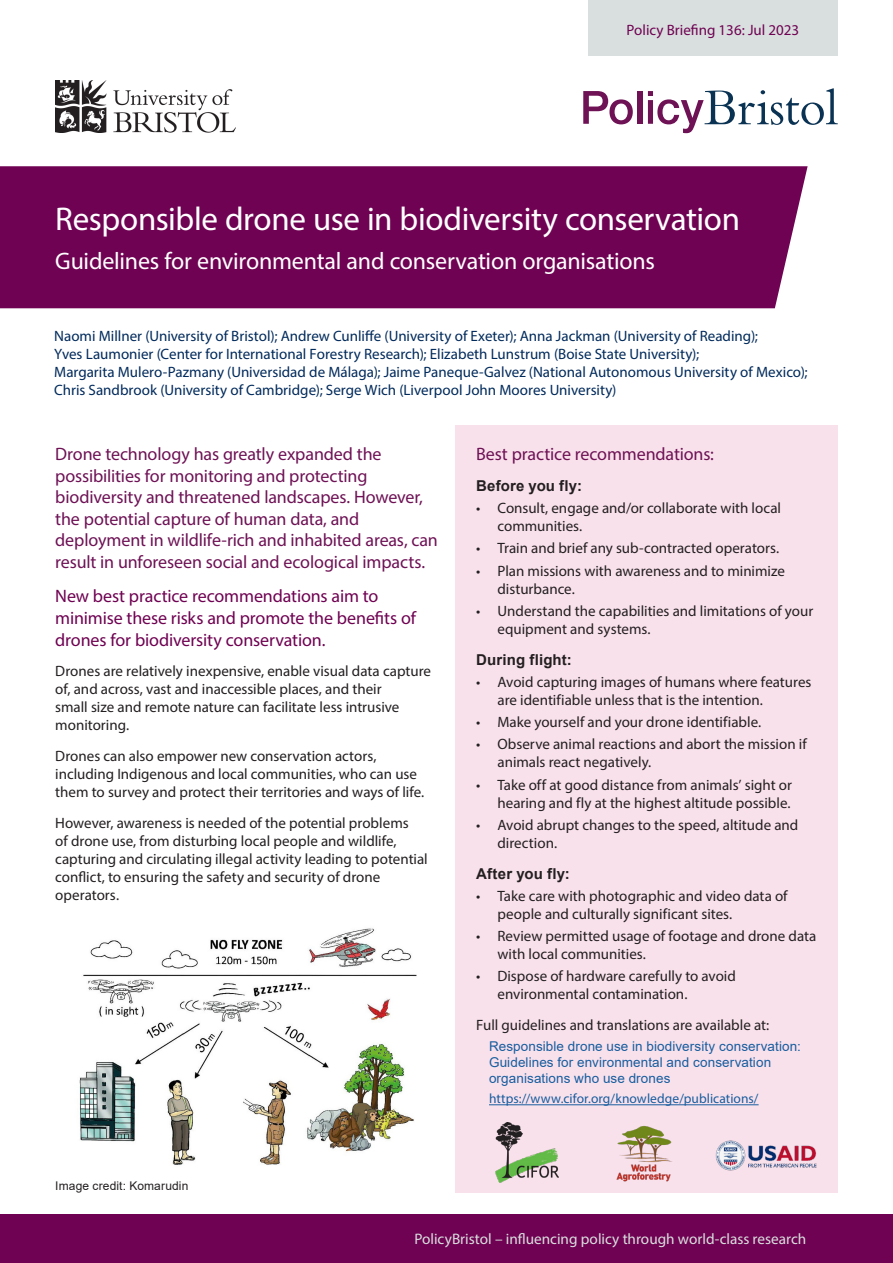
<style>
.page{position:relative;width:893px;height:1263px;background:#fff}
.page>*{position:absolute;margin:0;border:0;box-sizing:border-box;transform-origin:0 0}
._1_Title{font:33px "Myriad Pro";letter-spacing:-.01em;color:#fff}
._1_Title-2{font:24px "Myriad Pro";letter-spacing:-.01em;color:#fff}
.Body_Heading{font:18px/21.6px "Myriad Pro";letter-spacing:-.01em;color:#6e1255}
.Leading_paragraph{font:18px/21.6px "Myriad Pro";letter-spacing:-.005em;color:#6f0252}
.t1{font:15.3px "Myriad Pro";color:#d9dfdf}
.Body_text{font:15px/18px "Myriad Pro";color:#231f20}
._2_Authors{font:15px/18px "Myriad Pro";color:#002a5b}
.Bullet_points{font:700 15px "Arial";letter-spacing:.01em;color:#231f20}
.Policy_Briefing{font:15px "Myriad Pro";color:#6f0252}
.Body_Heading-2{font:700 15px "Arial";letter-spacing:.01em;color:#231f20}
.Body_text-2{font:13.5px/16.2px "Arial";letter-spacing:.01em;color:#175d9e}
.Body_text-3{font:13.5px "Myriad Pro";letter-spacing:.005em;color:#175d9e}
.Credits{font:12px "Arial";letter-spacing:.01em;color:#231f20}
</style>
<div class="page">
<img style="left:79px;top:928px;width:338px;height:237px">
<div style="left:0;top:166px;width:808px;height:142px;background:#6f0252"></div>
<div style="left:0;top:1214px;width:893px;height:49px;background:#6f0252"></div>
<div style="left:588px;top:0;width:250px;height:55px;background:#d9dfdf"></div>
<div style="left:455px;top:425px;width:383px;height:768px;background:#f9e1ec"></div>
<hr style="left:489px;top:1104px;width:270px;height:1px;background:#175d9e">
<img style="left:55px;top:80px;width:180px;height:53px">
<svg style="left:583px;top:91px;width:50px;height:33px"></svg>
<div style="left:637px;top:91px;width:5px;height:33px;background:#6e1255"></div>
<svg style="left:648px;top:88px;width:190px;height:45px"></svg>
<img style="left:496px;top:1123px;width:63px;height:59px">
<img style="left:715px;top:1140px;width:102px;height:31px">
<img style="left:616px;top:1125px;width:56px;height:57px">
<p class="Policy_Briefing" style="left:627px;top:21px;width:174px">Policy Briefing 136: Jul 2023</p>
<p class="_1_Title" style="left:55px;top:198px;width:686px">Responsible drone use in biodiversity conservation</p>
<p class="_1_Title-2" style="left:55px;top:246px;width:601px">Guidelines for environmental and conservation organisations</p>
<p class="_2_Authors" style="left:54px;top:327px;width:705px">Naomi Millner (University of Bristol); Andrew Cunliffe (University of Exeter); Anna Jackman (University of Reading);</p>
<p class="_2_Authors" style="left:54px;top:345px;width:646px">Yves Laumonier (Center for International Forestry Research); Elizabeth Lunstrum (Boise State University);</p>
<p class="_2_Authors" style="left:54px;top:363px;width:755px">Margarita Mulero-Pazmany (Universidad de Málaga); Jaime Paneque-Galvez (National Autonomous University of Mexico);<br>Chris Sandbrook (University of Cambridge); Serge Wich (Liverpool John Moores University)</p>
<p class="Body_Heading" style="left:55px;top:443px;width:384px">Drone technology has greatly expanded the possibilities for monitoring and protecting biodiversity and threatened landscapes. However, the potential capture of human data, and deployment in wildlife-rich and inhabited areas, can result in unforeseen social and ecological impacts.</p>
<p class="Leading_paragraph" style="left:55px;top:585px;width:362px">New best practice recommendations aim to minimise these risks and promote the benefits of drones for biodiversity conservation.</p>
<p class="Body_text" style="left:55px;top:662px;width:377px">Drones are relatively inexpensive, enable visual data capture of, and across, vast and inaccessible places, and their<br>small size and remote nature can facilitate less intrusive monitoring.</p>
<p class="Body_text" style="left:55px;top:747px;width:370px">Drones can also empower new conservation actors, including Indigenous and local communities, who can use them to survey and protect their territories and ways of life.</p>
<p class="Body_text" style="left:55px;top:814px;width:374px">However, awareness is needed of the potential problems<br>of drone use, from disturbing local people and wildlife, capturing and circulating illegal activity leading to potential conflict, to ensuring the safety and security of drone operators.</p>
<p class="Credits" style="left:55px;top:1177px;width:135px">Image credit: Komarudin</p>
<p class="Body_Heading" style="left:476px;top:443px;width:239px">Best practice recommendations:</p>
<p class="Body_Heading-2" style="left:476px;top:475px;width:107px">Before you fly:</p>
<p class="Body_text" style="left:497px;top:499px;width:285px;text-indent:-21px">• Consult, engage and/or collaborate with local communities.</p>
<p class="Body_text" style="left:476px;top:539px;width:305px">• Train and brief any sub-contracted operators.</p>
<p class="Body_text" style="left:497px;top:561px;width:289px;text-indent:-21px">• Plan missions with awareness and to minimize disturbance.</p>
<p class="Body_text" style="left:497px;top:601px;width:317px;text-indent:-21px">• Understand the capabilities and limitations of your equipment and systems.</p>
<p class="Bullet_points" style="left:476px;top:649px;width:97px">During flight:</p>
<p class="Body_text" style="left:497px;top:672px;width:315px;text-indent:-21px">• Avoid capturing images of humans where features are identifiable unless that is the intention.</p>
<p class="Body_text" style="left:476px;top:713px;width:287px">• Make yourself and your drone identifiable.</p>
<p class="Body_text" style="left:497px;top:735px;width:311px;text-indent:-21px">• Observe animal reactions and abort the mission if animals react negatively.</p>
<p class="Body_text" style="left:476px;top:775px;width:317px;text-align:right">• Take off at good distance from animals’ sight or hearing and fly at the highest altitude possible.</p>
<p class="Body_text" style="left:497px;top:815px;width:302px;text-indent:-21px">• Avoid abrupt changes to the speed, altitude and direction.</p>
<p class="Bullet_points" style="left:476px;top:863px;width:95px">After you fly:</p>
<p class="Body_text" style="left:497px;top:886px;width:292px;text-indent:-21px">• Take care with photographic and video data of people and culturally significant sites.</p>
<p class="Body_text" style="left:497px;top:927px;width:320px;text-indent:-21px">• Review permitted usage of footage and drone data with local communities.</p>
<p class="Body_text" style="left:497px;top:967px;width:240px;text-indent:-21px">• Dispose of hardware carefully to avoid environmental contamination.</p>
<p class="Body_text" style="left:476px;top:1016px;width:295px">Full guidelines and translations are available at:</p>
<p class="Body_text-2" style="left:489px;top:1038px;width:313px">Responsible drone use in biodiversity conservation:<br>Guidelines for environmental and conservation organisations who use drones</p>
<p class="Body_text-3" style="left:489px;top:1090px;width:271px">https://www.cifor.org/knowledge/publications/</p>
<p class="t1" style="left:414px;top:1229px;width:393px">PolicyBristol – influencing policy through world-class research</p>
</div>
